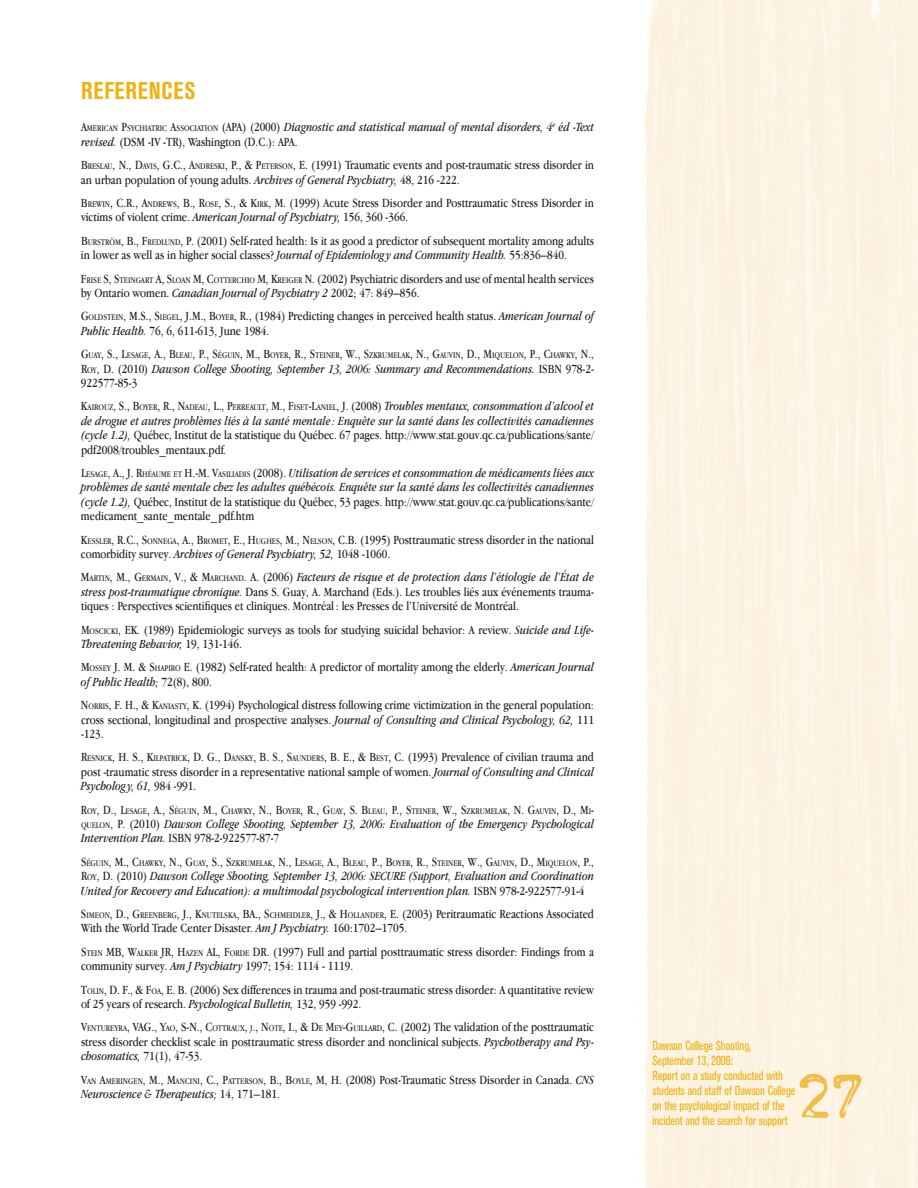
<style>
.page{position:relative;width:918px;height:1188px;background:#fff}
.page>*{position:absolute;margin:0;border:0;box-sizing:border-box;transform-origin:0 0}
.t1{font:57px "Boomshanker Solid";color:#f2be4a}
.t2{font:700 condensed 24px "Akzidenz Grotesk BE";letter-spacing:.035em;color:#eeb211}
.t3{font:condensed 13.05px/15px "Akzidenz Grotesk BE";letter-spacing:-.01em;color:#eeb211}
.t4{font:12.9px/14.4px "Apple Garamond";color:#231f20}
.t5{font:italic 12.9px/14.4px "Apple Garamond";color:#231f20}
.t6{font:9px "Apple Garamond";color:#231f20}
.s1{font-style:normal}
.s2{font-style:normal;font-size:9px}
.s3{font-size:9px}
.s4{font-style:italic}
.s5{font-size:12.9px}
</style>
<div class="page">
<div style="left:644px;top:0;width:274px;height:1188px;background:#fdf4e3"></div>
<h2 class="t2" style="left:81px;top:82px;width:116px">REFERENCES</h2>
<p class="t5" style="left:81px;top:121px;width:514px"><span class="s1">A</span><span class="s2">MERICAN</span> <span class="s1">P</span><span class="s2">SYCHIATRIC</span> <span class="s1">A</span><span class="s2">SSOCIATION</span> <span class="s1">(APA) (2000)</span> Diagnostic and statistical manual of mental disorders, 4<sup>e</sup> éd -Text revised. <span class="s1">(DSM -IV -TR), Washington (D.C.): APA.</span></p>
<p class="t4" style="left:81px;top:159px;width:515px">B<span class="s3">RESLAU</span>, N., D<span class="s3">AVIS</span>, G.C., A<span class="s3">NDRESKI</span>, P., &amp; P<span class="s3">ETERSON</span>, E. (1991) Traumatic events and post-traumatic stress disorder in an urban population of young adults. <span class="s4">Archives of General Psychiatry,</span> 48, 216 -222.</p>
<p class="t4" style="left:81px;top:197px;width:514px">B<span class="s3">REWIN</span>, C.R., A<span class="s3">NDREWS</span>, B., R<span class="s3">OSE</span>, S., &amp; K<span class="s3">IRK</span>, M. (1999) Acute Stress Disorder and Posttraumatic Stress Disorder in victims of violent crime. <span class="s4">American Journal of Psychiatry,</span> 156, 360 -366.</p>
<p class="t4" style="left:81px;top:235px;width:514px">B<span class="s3">URSTRÖM</span>, B., F<span class="s3">REDLUND</span>, P. (2001) Self-rated health: Is it as good a predictor of subsequent mortality among adults in lower as well as in higher social classes? <span class="s4">Journal of Epidemiology and Community Health.</span> 55:836–840.</p>
<p class="t4" style="left:81px;top:272px;width:514px">F<span class="s3">RISE</span> S, S<span class="s3">TEINGART</span> A, S<span class="s3">LOAN</span> M, C<span class="s3">OTTERCHIO</span> M, K<span class="s3">REIGER</span> N. (2002) Psychiatric disorders and use of mental health services by Ontario women. <span class="s4">Canadian Journal of Psychiatry 2</span> 2002; 47: 849–856.</p>
<p class="t4" style="left:81px;top:310px;width:514px">G<span class="s3">OLDSTEIN</span>, M.S., S<span class="s3">IEGEL</span>, J.M., B<span class="s3">OYER</span>, R., (1984) Predicting changes in perceived health status. <span class="s4">American Journal of<br>Public Health.</span> 76, 6, 611-613, June 1984.</p>
<p class="t6" style="left:81px;top:352px;width:514px"><span class="s5">G</span>UAY<span class="s5">, S., L</span>ESAGE<span class="s5">, A., B</span>LEAU<span class="s5">, P., S</span>ÉGUIN<span class="s5">, M., B</span>OYER<span class="s5">, R., S</span>TEINER<span class="s5">, W., S</span>ZKRUMELAK<span class="s5">, N., G</span>AUVIN<span class="s5">, D., M</span>IQUELON<span class="s5">, P., C</span>HAWKY<span class="s5">, N.,</span></p>
<p class="t5" style="left:81px;top:362px;width:514px"><span class="s1">R</span><span class="s2">OY</span><span class="s1">, D. (2010)</span> Dawson College Shooting, September 13, 2006: Summary and Recommendations. <span class="s1">ISBN 978-2-<br>922577-85-3</span></p>
<p class="t4" style="left:81px;top:400px;width:515px;text-align:justify">K<span class="s3">AIROUZ</span>, S., B<span class="s3">OYER</span>, R., N<span class="s3">ADEAU</span>, L., P<span class="s3">ERREAULT</span>, M., F<span class="s3">ISET</span>-L<span class="s3">ANIEL</span>, J. (2008) <span class="s4">Troubles mentaux, consommation d’alcool et de drogue et autres problèmes liés à la santé mentale : Enquête sur la santé dans les collectivités canadiennes (cycle 1.2),</span> Québec, Institut de la statistique du Québec. 67 pages. http://www.stat.gouv.qc.ca/publications/sante/ pdf2008/troubles_mentaux.pdf.</p>
<p class="t5" style="left:81px;top:467px;width:514px;text-align:justify"><span class="s1">L</span><span class="s2">ESAGE</span><span class="s1">, A., J. R</span><span class="s2">HÉAUME ET</span> <span class="s1">H.-M. V</span><span class="s2">ASILIADIS</span> <span class="s1">(2008).</span> Utilisation de services et consommation de médicaments liées aux problèmes de santé mentale chez les adultes québécois. Enquête sur la santé dans les collectivités canadiennes (cycle 1.2), <span class="s1">Québec, Institut de la statistique du Québec, 53 pages. http://www.stat.gouv.qc.ca/publications/sante/ medicament_sante_mentale_pdf.htm</span></p>
<p class="t4" style="left:81px;top:533px;width:515px">K<span class="s3">ESSLER</span>, R.C., S<span class="s3">ONNEGA</span>, A., B<span class="s3">ROMET</span>, E., H<span class="s3">UGHES</span>, M., N<span class="s3">ELSON</span>, C.B. (1995) Posttraumatic stress disorder in the national comorbidity survey. <span class="s4">Archives of General Psychiatry, 52,</span> 1048 -1060.</p>
<p class="t4" style="left:81px;top:571px;width:515px;text-align:justify">M<span class="s3">ARTIN</span>, M., G<span class="s3">ERMAIN</span>, V., &amp; M<span class="s3">ARCHAND</span>. A. (2006) <span class="s4">Facteurs de risque et de protection dans l’étiologie de l’État de stress post-traumatique chronique.</span> Dans S. Guay, A. Marchand (Eds.). Les troubles liés aux événements trauma&shy;tiques : Perspectives scientifiques et cliniques. Montréal : les Presses de l’Université de Montréal.</p>
<p class="t4" style="left:81px;top:623px;width:514px">M<span class="s3">OSCICKI</span>, EK. (1989) Epidemiologic surveys as tools for studying suicidal behavior: A review. <span class="s4">Suicide and Life-<br>Threatening Behavior,</span> 19, 131-146.</p>
<p class="t4" style="left:81px;top:661px;width:514px">M<span class="s3">OSSEY</span> J. M. &amp; S<span class="s3">HAPIRO</span> E. (1982) Self-rated health: A predictor of mortality among the elderly. <span class="s4">American Journal of Public Health;</span> 72(8), 800.</p>
<p class="t4" style="left:81px;top:699px;width:515px;text-align:justify">N<span class="s3">ORRIS</span>, F. H., &amp; K<span class="s3">ANIASTY</span>, K. (1994) Psychological distress following crime victimization in the general population: cross sectional, longitudinal and prospective analyses. <span class="s4">Journal of Consulting and Clinical Psychology, 62,</span> 111 -123.</p>
<p class="t4" style="left:81px;top:751px;width:514px;text-align:justify">R<span class="s3">ESNICK</span>, H. S., K<span class="s3">ILPATRICK</span>, D. G., D<span class="s3">ANSKY</span>, B. S., S<span class="s3">AUNDERS</span>, B. E., &amp; B<span class="s3">EST</span>, C. (1993) Prevalence of civilian trauma and post -traumatic stress disorder in a representative national sample of women. <span class="s4">Journal of Consulting and Clinical Psychology, 61,</span> 984 -991.</p>
<p class="t5" style="left:81px;top:803px;width:515px;text-align:justify"><span class="s1">R</span><span class="s2">OY</span><span class="s1">, D., L</span><span class="s2">ESAGE</span><span class="s1">, A., S</span><span class="s2">ÉGUIN</span><span class="s1">, M., C</span><span class="s2">HAWKY</span><span class="s1">, N., B</span><span class="s2">OYER</span><span class="s1">, R., G</span><span class="s2">UAY</span><span class="s1">, S. B</span><span class="s2">LEAU</span><span class="s1">, P., S</span><span class="s2">TEINER</span><span class="s1">, W., S</span><span class="s2">ZKRUMELAK</span><span class="s1">, N. G</span><span class="s2">AUVIN</span><span class="s1">, D., M</span><span class="s2">I</span><span class="s1">-</span><span class="s2">QUELON</span><span class="s1">, P. (2010)</span> Dawson College Shooting, September 13, 2006: Evaluation of the Emergency Psychological Intervention Plan. <span class="s1">ISBN 978-2-922577-87-7</span></p>
<p class="t6" style="left:81px;top:859px;width:514px"><span class="s5">S</span>ÉGUIN<span class="s5">, M., C</span>HAWKY<span class="s5">, N., G</span>UAY<span class="s5">, S., S</span>ZKRUMELAK<span class="s5">, N., L</span>ESAGE<span class="s5">, A., B</span>LEAU<span class="s5">, P., B</span>OYER<span class="s5">, R., S</span>TEINER<span class="s5">, W., G</span>AUVIN<span class="s5">, D., M</span>IQUELON<span class="s5">, P.,</span></p>
<p class="t5" style="left:81px;top:870px;width:514px"><span class="s1">R</span><span class="s2">OY</span><span class="s1">, D. (2010)</span> Dawson College Shooting, September 13, 2006: SECURE (Support, Evaluation and Coordination<br>United for Recovery and Education): a multimodal psychological intervention plan. <span class="s1">ISBN 978-2-922577-91-4</span></p>
<p class="t4" style="left:81px;top:908px;width:514px">S<span class="s3">IMEON</span>, D., G<span class="s3">REENBERG</span>, J., K<span class="s3">NUTELSKA</span>, BA., S<span class="s3">CHMEIDLER</span>, J., &amp; H<span class="s3">OLLANDER</span>, E. (2003) Peritraumatic Reactions Associated<br>With the World Trade Center Disaster. <span class="s4">Am J Psychiatry.</span> 160:1702–1705.</p>
<p class="t4" style="left:81px;top:946px;width:514px">S<span class="s3">TEIN</span> MB, W<span class="s3">ALKER</span> JR, H<span class="s3">AZEN</span> AL, F<span class="s3">ORDE</span> DR. (1997) Full and partial posttraumatic stress disorder: Findings from a community survey. <span class="s4">Am J Psychiatry</span> 1997; 154: 1114 - 1119.</p>
<p class="t4" style="left:81px;top:983px;width:514px">T<span class="s3">OLIN</span>, D. F., &amp; F<span class="s3">OA</span>, E. B. (2006) Sex differences in trauma and post-traumatic stress disorder: A quantitative review of 25 years of research. <span class="s4">Psychological Bulletin,</span> 132, 959 -992.</p>
<p class="t4" style="left:81px;top:1021px;width:515px;text-align:justify">V<span class="s3">ENTUREYRA</span>, VAG., Y<span class="s3">AO</span>, S-N., C<span class="s3">OTTRAUX</span>, <span class="s3">J</span>., N<span class="s3">OTE</span>, I., &amp; D<span class="s3">E</span> M<span class="s3">EY</span>-G<span class="s3">UILLARD</span>, C. (2002) The validation of the posttraumatic stress disorder checklist scale in posttraumatic stress disorder and nonclinical subjects. <span class="s4">Psychotherapy and Psy&shy;chosomatics,</span> 71(1), 47-53.</p>
<p class="t4" style="left:81px;top:1073px;width:515px">V<span class="s3">AN</span> A<span class="s3">MERINGEN</span>, M., M<span class="s3">ANCINI</span>, C., P<span class="s3">ATTERSON</span>, B., B<span class="s3">OYLE</span>, M, H. (2008) Post-Traumatic Stress Disorder in Canada. <span class="s4">CNS<br>Neuroscience &amp; Therapeutics;</span> 14, 171–181.</p>
<p class="t3" style="left:652px;top:1039px;width:145px">Dawson College Shooting,<br>September 13, 2006:<br>Report on a study conducted with students and staff of Dawson College on the psychological impact of the incident and the search for support</p>
<h1 class="t1" style="left:797px;top:1074px;width:68px">27</h1>
</div>
